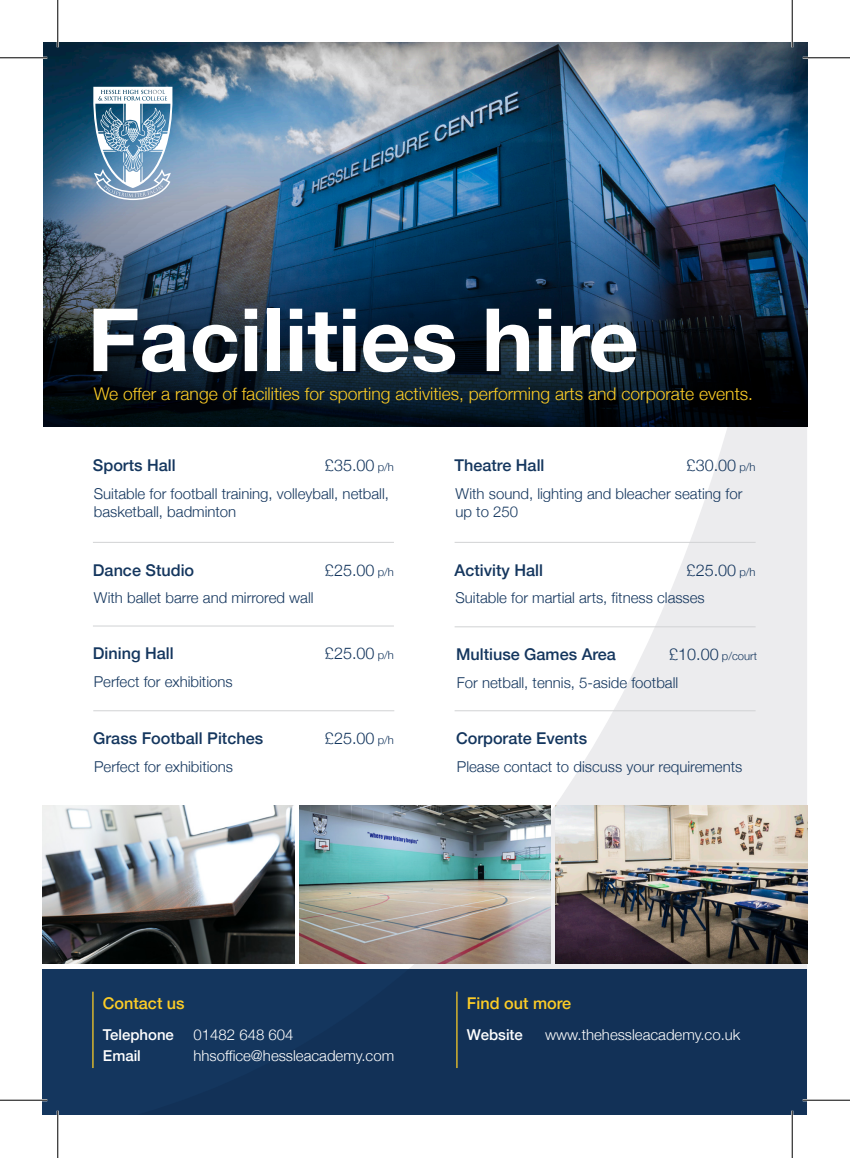
<style>
.page{position:relative;width:850px;height:1158px;background:#fff}
.page>*{position:absolute;margin:0;border:0;box-sizing:border-box;transform-origin:0 0}
.t1{font:700 87.33px "Helvetica Neue";color:#fff}
.t2{font:300 17.5px "Helvetica Neue";color:#fdcd26}
.t3{font:500 16.28px "Helvetica Neue";color:#14365e}
.t4{font:300 16.28px "Helvetica Neue";color:#14365e}
.t5{font:500 16.28px "Helvetica Neue";color:#fdcd26}
.t6{font:300 15.05px/18px "Helvetica Neue";color:#14365e}
.t7{font:300 15.05px/20.8px "Helvetica Neue";color:#fff}
.t8{font:500 15.05px "Helvetica Neue";color:#fff}
.t9{font:300 11.2px "Helvetica Neue";color:#14365e}
.s1{font-size:11.2px}
.s2{font-size:16.28px}
</style>
<div class="page">
<div style="left:43px;top:968px;width:764px;height:146px;background:#14365e"></div>
<svg style="left:43px;top:43px;width:94px;height:383px;background:#273d4f"></svg>
<img style="left:137px;top:43px;width:670px;height:1071px">
<img style="left:43px;top:805px;width:251px;height:158px">
<img style="left:556px;top:805px;width:251px;height:158px">
<img style="left:299px;top:805px;width:251px;height:158px">
<hr style="left:93px;top:542px;width:301px;height:1px;background:#d1d2d4">
<hr style="left:92px;top:991px;width:2px;height:76px;background:#fdcd26">
<hr style="left:456px;top:991px;width:1px;height:76px;background:#fdcd26">
<hr style="left:454px;top:542px;width:301px;height:1px;background:#d1d2d4">
<hr style="left:454px;top:626px;width:301px;height:1px;background:#d1d2d4">
<hr style="left:454px;top:710px;width:301px;height:1px;background:#d1d2d4">
<hr style="left:93px;top:625px;width:301px;height:1px;background:#d1d2d4">
<hr style="left:93px;top:710px;width:301px;height:1px;background:#d1d2d4">
<svg style="left:92px;top:87px;width:82px;height:113px"></svg>
<hr style="left:0;top:57px;width:47px;height:2px;background:#fff">
<hr style="left:802px;top:57px;width:48px;height:2px;background:#fff">
<hr style="left:0;top:1098px;width:47px;height:3px;background:#fff">
<hr style="left:802px;top:1098px;width:48px;height:3px;background:#fff">
<hr style="left:57px;top:0;width:2px;height:47px;background:#fff">
<hr style="left:57px;top:1110px;width:2px;height:47px;background:#fff">
<hr style="left:791px;top:0;width:2px;height:47px;background:#fff">
<hr style="left:791px;top:1110px;width:2px;height:47px;background:#fff">
<hr style="left:0;top:57px;width:47px;height:1px;background:#000">
<hr style="left:802px;top:57px;width:48px;height:1px;background:#000">
<hr style="left:0;top:1099px;width:47px;height:1px;background:#000">
<hr style="left:802px;top:1099px;width:48px;height:1px;background:#000">
<hr style="left:57px;top:0;width:1px;height:47px;background:#000">
<hr style="left:57px;top:1110px;width:1px;height:47px;background:#000">
<hr style="left:792px;top:0;width:1px;height:47px;background:#000">
<hr style="left:792px;top:1110px;width:1px;height:47px;background:#000">
<h1 class="t1" style="left:88px;top:271px;width:553px">Facilities hire</h1>
<p class="t2" style="left:94px;top:379px;width:661px">We offer a range of facilities for sporting activities, performing arts and corporate events.</p>
<p class="t3" style="left:93px;top:452px;width:84px">Sports Hall</p>
<p class="t4" style="left:325px;top:452px;width:70px">£35.00 <span class="s1">p/h</span></p>
<p class="t6" style="left:94px;top:483px;width:297px">Suitable for football training, volleyball, netball, basketball, badminton</p>
<p class="t3" style="left:93px;top:556px;width:103px">Dance Studio</p>
<p class="t4" style="left:325px;top:556px;width:70px">£25.00 <span class="s1">p/h</span></p>
<p class="t6" style="left:94px;top:588px;width:221px">With ballet barre and mirrored wall</p>
<p class="t3" style="left:93px;top:640px;width:82px">Dining Hall</p>
<p class="t4" style="left:325px;top:640px;width:70px">£25.00 <span class="s1">p/h</span></p>
<p class="t6" style="left:94px;top:671px;width:140px">Perfect for exhibitions</p>
<p class="t3" style="left:93px;top:725px;width:171px">Grass Football Pitches</p>
<p class="t6" style="left:94px;top:756px;width:140px">Perfect for exhibitions</p>
<p class="t4" style="left:325px;top:724px;width:70px">£25.00 <span class="s1">p/h</span></p>
<p class="t3" style="left:454px;top:452px;width:91px">Theatre Hall</p>
<p class="t4" style="left:686px;top:452px;width:70px">£30.00 <span class="s1">p/h</span></p>
<p class="t6" style="left:455px;top:483px;width:288px">With sound, lighting and bleacher seating for up to 250</p>
<p class="t3" style="left:454px;top:556px;width:90px">Activity Hall</p>
<p class="t4" style="left:686px;top:556px;width:70px">£25.00 <span class="s1">p/h</span></p>
<p class="t6" style="left:455px;top:588px;width:251px">Suitable for martial arts, fitness classes</p>
<p class="t3" style="left:456px;top:641px;width:161px">Multiuse Games Area</p>
<p class="t9" style="left:669px;top:647px;width:89px"><span class="s2">£10.00</span> p/court</p>
<p class="t6" style="left:457px;top:672px;width:223px">For netball, tennis, 5-aside football</p>
<p class="t3" style="left:456px;top:725px;width:133px">Corporate Events</p>
<p class="t6" style="left:457px;top:756px;width:287px">Please contact to discuss your requirements</p>
<p class="t5" style="left:103px;top:990px;width:83px">Contact us</p>
<p class="t5" style="left:467px;top:990px;width:106px">Find out more</p>
<p class="t8" style="left:103px;top:1021px;width:73px">Telephone</p>
<p class="t8" style="left:467px;top:1021px;width:58px">Website</p>
<p class="t7" style="left:545px;top:1022px;width:197px">www.thehessleacademy.co.uk</p>
<p class="t8" style="left:103px;top:1042px;width:39px">Email</p>
<p class="t7" style="left:193px;top:1022px;width:202px">01482 648 604 hhsoffice@hessleacademy.com</p>
</div>
